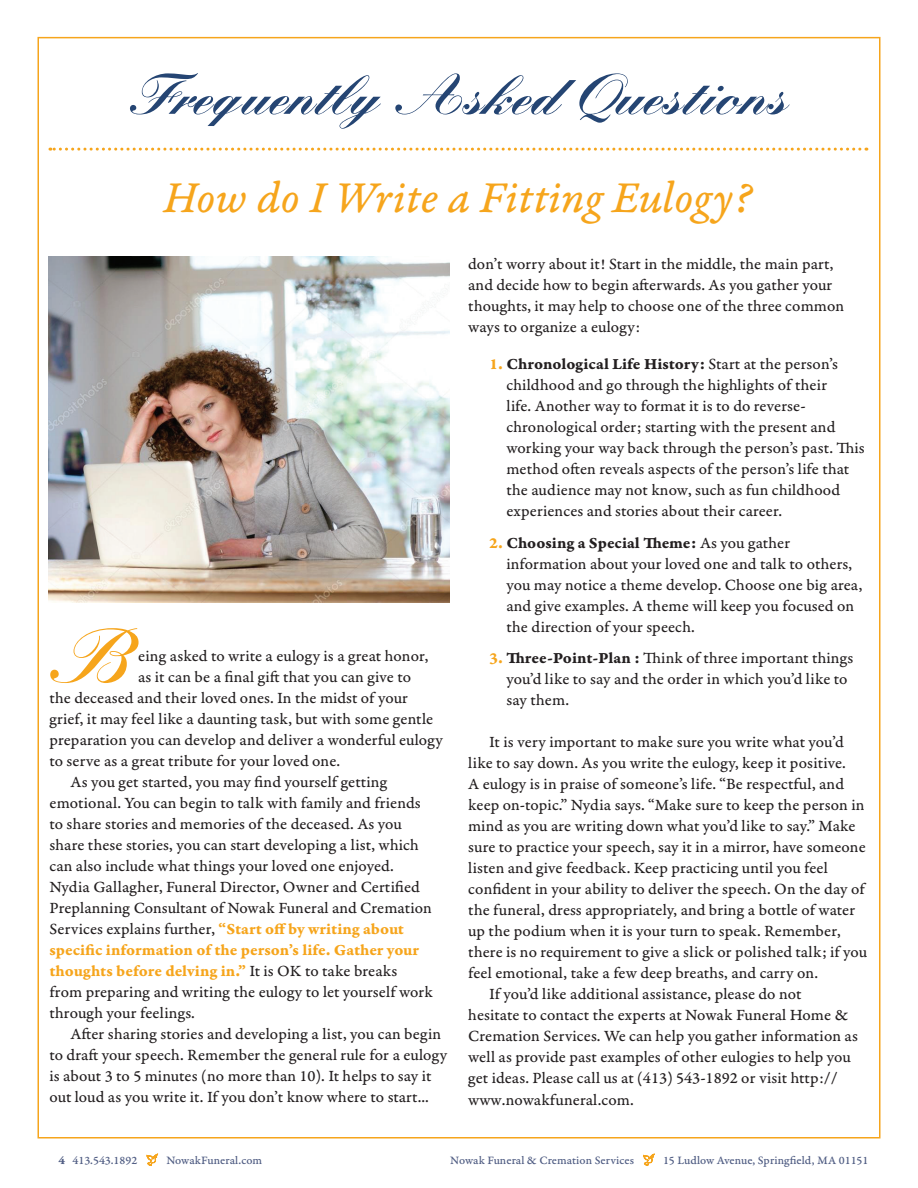
<style>
.page{position:relative;width:918px;height:1188px;background:#fff}
.page>*{position:absolute;margin:0;border:0;box-sizing:border-box;transform-origin:0 0}
.t1{font:900 74.25px "Kuenstler Script";color:#f6a51c}
.t2{font:900 55.5px "Kuenstler Script";color:#254573}
.t3{font:46.5px "Garamond Premr Pro It Capt";color:#f6a51c}
.t4{font:16.5px/21px "Garamond Premr Pro Capt";letter-spacing:.005em;color:#231f20}
.t5{font:16.5px/21px "Garamond Premr Pro Bd Capt";color:#f6a51c}
.t6{font:16.5px "Garamond Premr Pro Bd Capt";color:#231f20}
.t7{font:12px "Garamond Premr Pro Med Capt";color:#515e84}
.s1{font-family:"Garamond Premr Pro Bd Capt";color:#f6a51c}
.s2{font-family:"Garamond Premr Pro Capt";color:#231f20}
.s3{color:#f6a51c}
.s4{font-family:"Garamond Premr Pro Capt"}
.s5{font-family:"Garamond Premr Pro Bd Capt"}
</style>
<div class="page">
<svg style="left:50px;top:148px;width:810px;height:3px"></svg>
<img style="left:48px;top:257px;width:402px;height:346px">
<svg style="left:147px;top:1153px;width:11px;height:13px"></svg>
<svg style="left:643px;top:1153px;width:12px;height:13px"></svg>
<h2 class="t2" style="left:130px;top:59px;width:659px">Frequently Asked Questions</h2>
<h3 class="t3" style="left:163px;top:170px;width:591px">How do I Write a Fitting Eulogy?</h3>
<h1 class="t1" style="left:50px;top:609px;width:81px">B</h1>
<p class="t4" style="left:138px;top:646px;width:292px">eing asked to write a eulogy is a great honor,</p>
<p class="t4" style="left:138px;top:667px;width:275px">as it can be a final gift that you can give to</p>
<p class="t4" style="left:49px;top:688px;width:360px">the deceased and their loved ones. In the midst of your</p>
<p class="t4" style="left:49px;top:709px;width:385px">grief, it may feel like a daunting task, but with some gentle</p>
<p class="t4" style="left:49px;top:730px;width:395px">preparation you can develop and deliver a wonderful eulogy</p>
<p class="t4" style="left:49px;top:751px;width:292px">to serve as a great tribute for your loved one.</p>
<p class="t4" style="left:70px;top:772px;width:318px">As you get started, you may find yourself getting</p>
<p class="t4" style="left:49px;top:793px;width:373px">emotional. You can begin to talk with family and friends</p>
<p class="t4" style="left:49px;top:814px;width:354px">to share stories and memories of the deceased. As you</p>
<p class="t4" style="left:49px;top:835px;width:371px">share these stories, you can start developing a list, which</p>
<p class="t4" style="left:49px;top:856px;width:346px">can also include what things your loved one enjoyed.</p>
<p class="t4" style="left:49px;top:877px;width:372px">Nydia Gallagher, Funeral Director, Owner and Certified</p>
<p class="t4" style="left:49px;top:898px;width:384px">Preplanning Consultant of Nowak Funeral and Cremation</p>
<p class="t4" style="left:49px;top:919px;width:356px">Services explains further, <span class="s1">“Start off by writing about</span></p>
<p class="t5" style="left:49px;top:940px;width:371px">specific information of the person’s life. Gather your thoughts before delving in.” <span class="s2">It is OK to take breaks</span></p>
<p class="t4" style="left:49px;top:982px;width:385px">from preparing and writing the eulogy to let yourself work through your feelings.</p>
<p class="t4" style="left:49px;top:1024px;width:399px;text-indent:21px">After sharing stories and developing a list, you can begin to draft your speech. Remember the general rule for a eulogy is about 3 to 5 minutes (no more than 10). It helps to say it out loud as you write it. If you don’t know where to start...</p>
<p class="t4" style="left:468px;top:254px;width:378px">don’t worry about it! Start in the middle, the main part, and decide how to begin afterwards. As you gather your thoughts, it may help to choose one of the three common ways to organize a eulogy:</p>
<p class="t6" style="left:489px;top:354px;width:350px"><span class="s3">1.</span> Chronological Life History: <span class="s4">Start at the person’s</span></p>
<p class="t4" style="left:506px;top:375px;width:360px">childhood and go through the highlights of their<br>life. Another way to format it is to do reverse&shy;chronological order; starting with the present and working your way back through the person’s past. This method often reveals aspects of the person’s life that the audience may not know, such as fun childhood experiences and stories about their career.</p>
<p class="t6" style="left:489px;top:533px;width:303px"><span class="s3">2.</span> Choosing a Special Theme: <span class="s4">As you gather</span></p>
<p class="t4" style="left:506px;top:554px;width:358px">information about your loved one and talk to others, you may notice a theme develop. Choose one big area, and give examples. A theme will keep you focused on the direction of your speech.</p>
<p class="t4" style="left:506px;top:648px;width:348px;text-indent:-17px"><span class="s1">3.</span> <span class="s5">Three-Point-Plan :</span> Think of three important things you’d like to say and the order in which you’d like to say them.</p>
<p class="t4" style="left:489px;top:732px;width:356px">It is very important to make sure you write what you’d</p>
<p class="t4" style="left:468px;top:753px;width:379px">like to say down. As you write the eulogy, keep it positive.</p>
<p class="t4" style="left:468px;top:774px;width:377px">A eulogy is in praise of someone’s life. “Be respectful, and</p>
<p class="t4" style="left:468px;top:795px;width:398px">keep on-topic.” Nydia says. “Make sure to keep the person in</p>
<p class="t4" style="left:468px;top:816px;width:389px">mind as you are writing down what you’d like to say.” Make</p>
<p class="t4" style="left:468px;top:837px;width:399px">sure to practice your speech, say it in a mirror, have someone</p>
<p class="t4" style="left:468px;top:858px;width:361px">listen and give feedback. Keep practicing until you feel</p>
<p class="t4" style="left:468px;top:879px;width:398px">confident in your ability to deliver the speech. On the day of</p>
<p class="t4" style="left:468px;top:900px;width:389px">the funeral, dress appropriately, and bring a bottle of water</p>
<p class="t4" style="left:468px;top:921px;width:374px">up the podium when it is your turn to speak. Remember,</p>
<p class="t4" style="left:468px;top:942px;width:401px">there is no requirement to give a slick or polished talk; if you</p>
<p class="t4" style="left:468px;top:963px;width:351px">feel emotional, take a few deep breaths, and carry on.</p>
<p class="t4" style="left:489px;top:984px;width:314px">If you’d like additional assistance, please do not</p>
<p class="t4" style="left:468px;top:1005px;width:382px">hesitate to contact the experts at Nowak Funeral Home &amp;</p>
<p class="t4" style="left:468px;top:1026px;width:391px">Cremation Services. We can help you gather information as</p>
<p class="t4" style="left:468px;top:1047px;width:384px">well as provide past examples of other eulogies to help you</p>
<p class="t4" style="left:468px;top:1068px;width:371px">get ideas. Please call us at (413) 543-1892 or visit http://</p>
<p class="t4" style="left:468px;top:1089px;width:167px">www.nowakfuneral.com.</p>
<p class="t7" style="left:58px;top:1153px;width:80px"><span class="s5">4</span> 413.543.1892</p>
<p class="t7" style="left:166px;top:1153px;width:97px">NowakFuneral.com</p>
<p class="t7" style="left:450px;top:1153px;width:185px">Nowak Funeral &amp; Cremation Services</p>
<p class="t7" style="left:663px;top:1153px;width:207px">15 Ludlow Avenue, Springfield, MA 01151</p>
</div>
